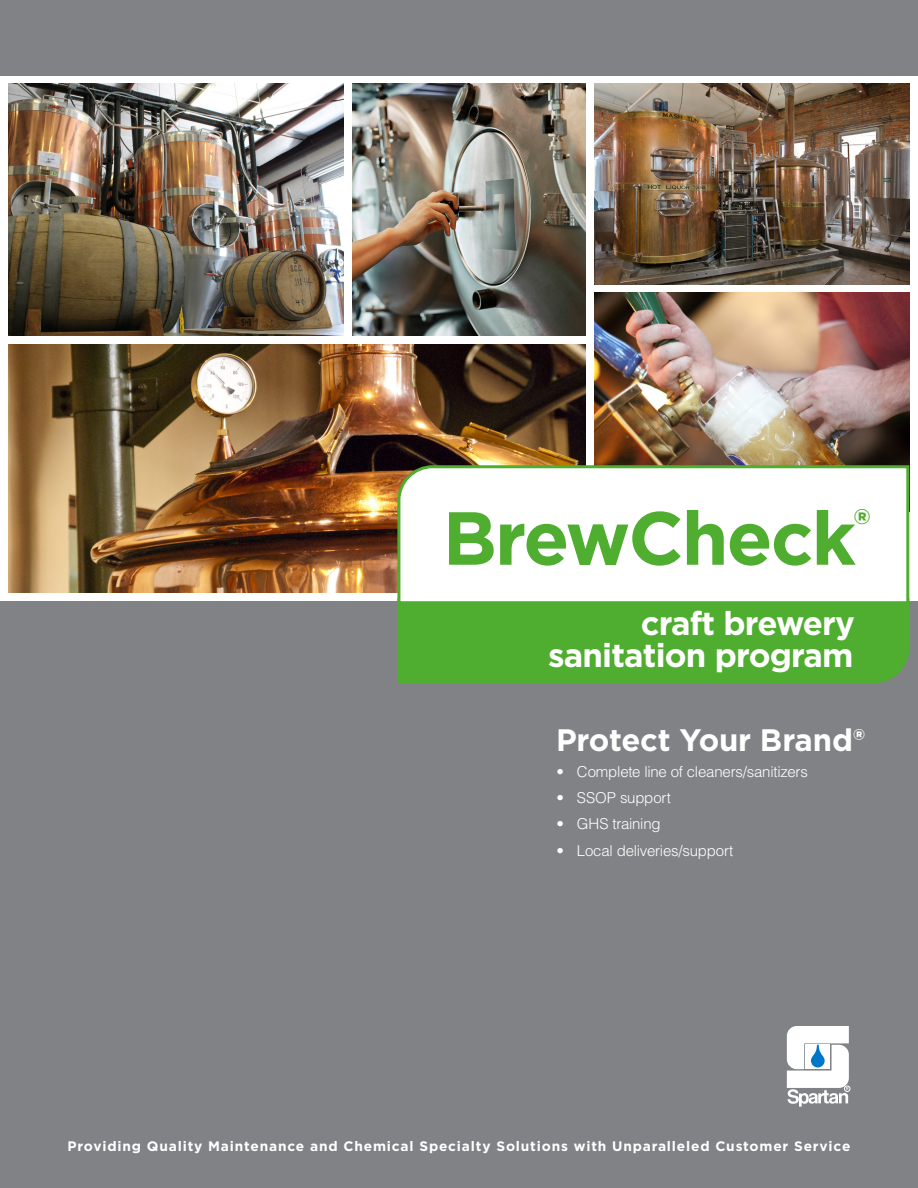
<style>
.page{position:relative;width:918px;height:1188px;background:#fff}
.page>*{position:absolute;margin:0;border:0;box-sizing:border-box;transform-origin:0 0}
.t1{font:700 75px "Gotham";letter-spacing:-.025em;color:#4fad2f}
.t2{font:700 33px "Gotham";letter-spacing:-.025em;color:#fff}
.body_-_cover{font:700 31.05px "Gotham";letter-spacing:-.01em;color:#fff}
.t3{font:300 15px "Helvetica LT Std";letter-spacing:-.015em;color:#fff}
.t4{font:700 13.65px "Gotham";letter-spacing:.06em;color:#fff}
</style>
<div class="page">
<div style="left:0;top:601px;width:918px;height:587px;background:#808285"></div>
<div style="left:0;top:0;width:918px;height:75px;background:#808285"></div>
<svg style="left:787px;top:1026px;width:63px;height:81px"></svg>
<img style="left:9px;top:345px;width:576px;height:248px">
<img style="left:594px;top:84px;width:315px;height:200px">
<img style="left:594px;top:293px;width:315px;height:171px">
<img style="left:352px;top:84px;width:233px;height:252px">
<img style="left:9px;top:84px;width:334px;height:252px">
<div style="left:397px;top:606px;width:512px;height:77px;background:#4fad2f"></div>
<svg style="left:396px;top:464px;width:514px;height:142px"></svg>
<p class="t1" style="left:443px;top:488px;width:429px">BrewCheck<sup>®</sup></p>
<p class="t2" style="left:641px;top:602px;width:216px">craft brewery</p>
<p class="t2" style="left:548px;top:633px;width:307px">sanitation program</p>
<p class="body_-_cover" style="left:556px;top:719px;width:310px">Protect Your Brand®</p>
<p class="t3" style="left:557px;top:762px;width:253px">• Complete line of cleaners/sanitizers</p>
<p class="t3" style="left:557px;top:788px;width:116px">• SSOP support</p>
<p class="t3" style="left:557px;top:815px;width:105px">• GHS training</p>
<p class="t3" style="left:557px;top:841px;width:178px">• Local deliveries/support</p>
<p class="t4" style="left:68px;top:1137px;width:784px">Providing Quality Maintenance and Chemical Specialty Solutions with Unparalleled Customer Service</p>
</div>
